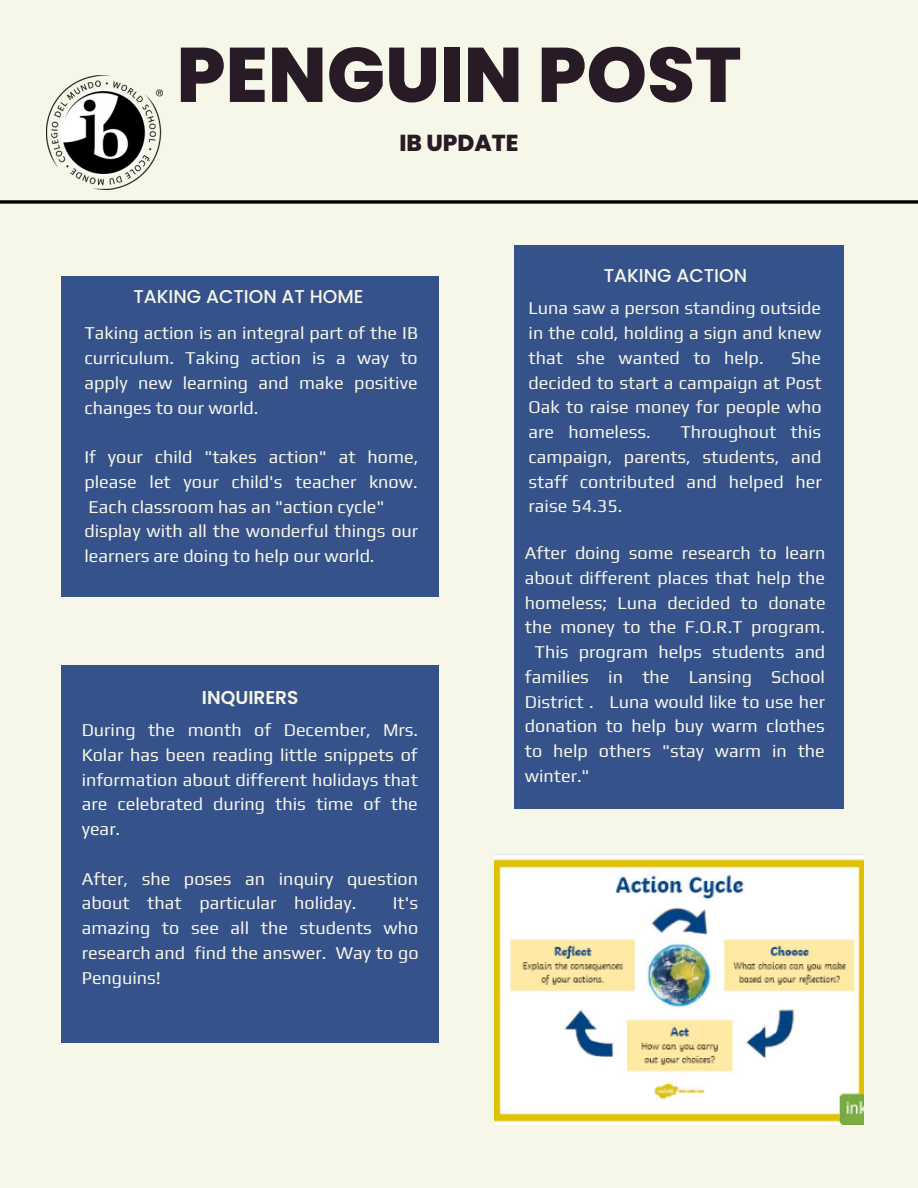
<style>
.page{position:relative;width:918px;height:1188px;background:#f6f6e9}
.page>*{position:absolute;margin:0;border:0;box-sizing:border-box;transform-origin:0 0}
.t1{font:800 77.1px "Poppins";color:#291b25}
.t2{font:800 23.1px "Poppins";color:#291b25}
.t3{font:500 18.6px "Poppins";color:#f6f6e9}
.t4{font:600 18.6px "Poppins";color:#f6f6e9}
.t5{font:18px/24.8px "Play";color:#f6f6e9;text-align:justify}
</style>
<div class="page">
<div style="left:61px;top:665px;width:378px;height:378px;background:#36528b"></div>
<div style="left:61px;top:276px;width:378px;height:321px;background:#36528b"></div>
<div style="left:515px;top:246px;width:329px;height:563px;background:#36528b"></div>
<img style="left:495px;top:854px;width:369px;height:270px">
<svg style="left:0;top:200px;width:918px;height:4px;background:#252524"></svg>
<img style="left:47px;top:76px;width:116px;height:113px">
<h1 class="t1" style="left:177px;top:21px;width:566px">PENGUIN POST</h1>
<p class="t2" style="left:399px;top:127px;width:121px">IB UPDATE</p>
<p class="t3" style="left:133px;top:283px;width:232px">TAKING ACTION AT HOME</p>
<p class="t5" style="left:84px;top:321px;width:335px">Taking action is an integral part of the IB curriculum. Taking action is a way to apply new learning and make positive changes to our world.</p>
<p class="t5" style="left:84px;top:444px;width:335px;text-align:left">If your child "takes action" at home, please let your child's teacher know.<br>Each classroom has an "action cycle" display with all the wonderful things our learners are doing to help our world.</p>
<p class="t4" style="left:202px;top:684px;width:98px">INQUIRERS</p>
<p class="t5" style="left:82px;top:717px;width:338px">During the month of December, Mrs.<br>Kolar has been reading little snippets of information about different holidays that are celebrated during this time of the year.</p>
<p class="t5" style="left:82px;top:866px;width:338px">After, she poses an inquiry question about that particular holiday.</p>
<p class="t5" style="left:82px;top:891px;width:338px;text-indent:311px">It's amazing to see all the students who research and find the answer. Way to go Penguins!</p>
<p class="t3" style="left:604px;top:262px;width:145px">TAKING ACTION</p>
<p class="t5" style="left:529px;top:296px;width:294px">Luna saw a person standing outside in the cold, holding a sign and knew that she wanted to help.</p>
<p class="t5" style="left:529px;top:345px;width:295px;text-indent:262px">She decided to start a campaign at Post Oak to raise money for people who are homeless.</p>
<p class="t5" style="left:529px;top:419px;width:295px;text-indent:152px">Throughout this campaign, parents, students, and staff contributed and helped her raise 54.35.</p>
<p class="t5" style="left:525px;top:540px;width:302px">After doing some research to learn</p>
<p class="t5" style="left:525px;top:565px;width:302px">about different places that help the</p>
<p class="t5" style="left:525px;top:590px;width:302px">homeless; Luna decided to donate</p>
<p class="t5" style="left:525px;top:615px;width:302px">the money to the F.O.R.T program.</p>
<p class="t5" style="left:535px;top:639px;width:292px">This program helps students and</p>
<p class="t5" style="left:525px;top:664px;width:302px">families in the Lansing School</p>
<p class="t5" style="left:525px;top:689px;width:302px">District . Luna would like to use her</p>
<p class="t5" style="left:525px;top:714px;width:302px">donation to help buy warm clothes</p>
<p class="t5" style="left:525px;top:738px;width:302px">to help others "stay warm in the</p>
<p class="t5" style="left:525px;top:763px;width:66px">winter."</p>
</div>
